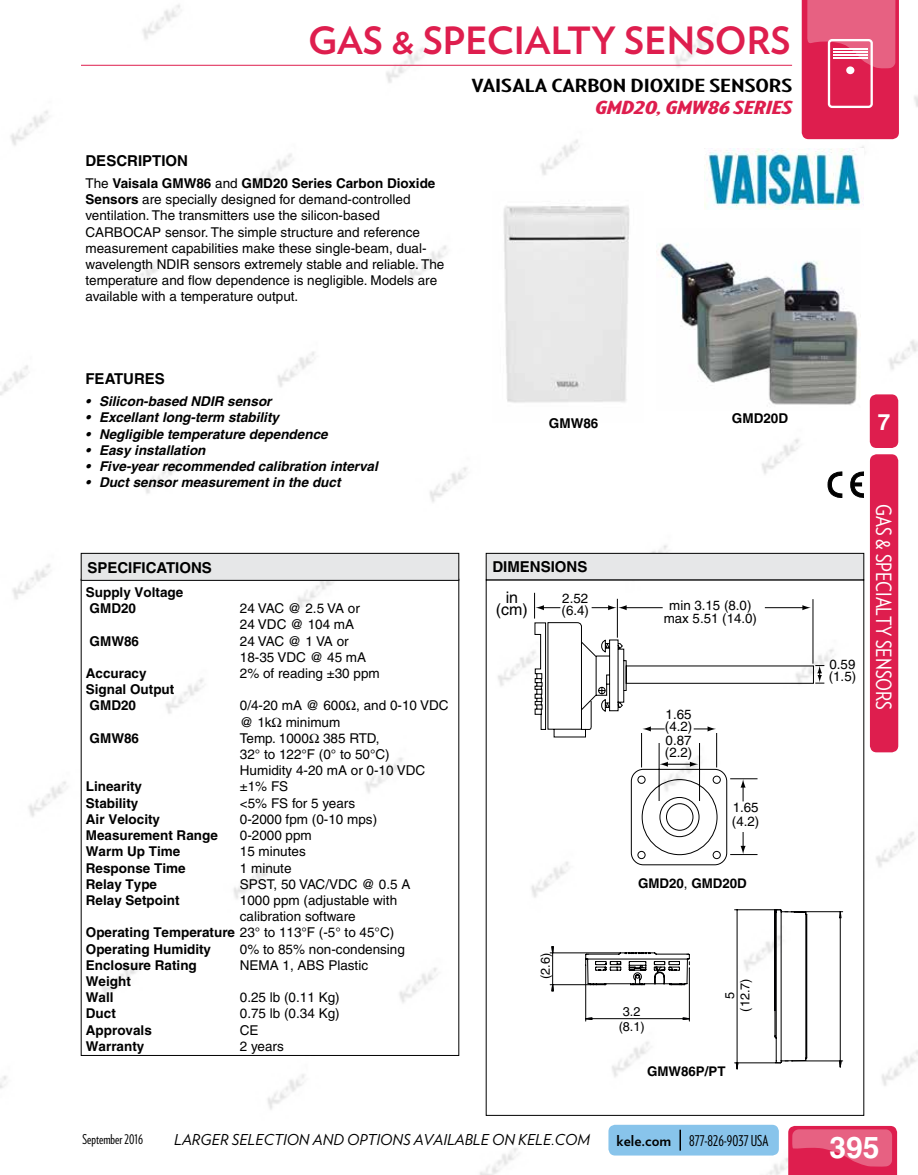
<style>
.page{position:relative;width:918px;height:1175px;background:#fff}
.page>*{position:absolute;margin:0;border:0;box-sizing:border-box;transform-origin:0 0}
.t1{font:700 37.5px "Verlag";color:#de1e4e}
.t2{font:700 30px "Helvetica";color:#fff}
.t3{font:700 22.5px "Helvetica";color:#fff}
.t4{font:21px "Verlag Condensed";color:#fff}
.t5{font:700 18px "Verlag Compressed";color:#000;scale:1.63 1}
.t6{font:italic 900 18px "Verlag Compressed";color:#de1e4e;scale:1.47 1}
.t7{font:16.05px/12px "Helvetica";color:#000;text-align:center}
.t8{font:italic 15px "Verlag";color:#000}
.t9{font:700 15px "Helvetica";color:#000}
.t10{font:15px "Verlag Compressed";color:#000}
.t11{font:13.5px/16.2px "Helvetica";color:#000}
.t12{font:700 13.5px/16.2px "Helvetica";color:#000}
.t13{font:italic 700 13.5px "Helvetica";color:#000}
.t14{font:13.5px "Verlag Compressed";color:#000}
.t15{font:13.35px/12px "Helvetica";color:#000}
.t16{font:700 13.35px "Helvetica";color:#000}
.t17{font:12.75px/15.3px "Helvetica";color:#000001;text-align:center}
.s1{font-weight:700}
.s2{font-weight:400}
.s3{font-family:"Verlag";font-weight:700}
</style>
<div class="page">
<img style="left:0;top:0;width:918px;height:1174px">
<div style="left:608px;top:1124px;width:171px;height:31px;background:#88c4eb;border-radius:7px"></div>
<hr style="left:679px;top:1129px;width:2px;height:21px;background:#000">
<div style="left:81px;top:1131px;width:89px;height:18px;background:#fff"></div>
<svg style="left:631px;top:768px;width:127px;height:97px"></svg>
<svg style="left:534px;top:592px;width:291px;height:176px"></svg>
<hr style="left:765px;top:607px;width:39px;height:1px;background:#000">
<svg style="left:802px;top:605px;width:9px;height:5px"></svg>
<hr style="left:625px;top:607px;width:38px;height:1px;background:#000">
<svg style="left:608px;top:605px;width:19px;height:5px"></svg>
<svg style="left:535px;top:605px;width:25px;height:5px"></svg>
<svg style="left:817px;top:665px;width:5px;height:17px"></svg>
<svg style="left:549px;top:910px;width:36px;height:158px"></svg>
<svg style="left:551px;top:946px;width:3px;height:7px"></svg>
<svg style="left:551px;top:983px;width:3px;height:8px"></svg>
<svg style="left:585px;top:908px;width:259px;height:162px"></svg>
<div style="left:486px;top:553px;width:378px;height:27px;background:#e6e7e8"></div>
<div style="left:486px;top:553px;width:378px;height:27px;border:1px solid #000"></div>
<img style="left:656px;top:228px;width:204px;height:182px">
<div style="left:81px;top:553px;width:378px;height:27px;background:#e6e7e8"></div>
<div style="left:81px;top:553px;width:378px;height:27px;border:1px solid #000"></div>
<svg style="left:828px;top:472px;width:14px;height:25px"></svg>
<svg style="left:850px;top:472px;width:14px;height:25px"></svg>
<img style="left:492px;top:191px;width:151px;height:231px">
<img style="left:705px;top:149px;width:159px;height:60px">
<hr style="left:81px;top:65px;width:711px;height:1px;background:#de1e4e">
<svg style="left:788px;top:1125px;width:109px;height:49px"></svg>
<div style="left:870px;top:394px;width:28px;height:54px;background:#de1e4e;border-radius:7px"></div>
<div style="left:870px;top:454px;width:28px;height:298px;background:#de1e4e;border-radius:7px"></div>
<svg style="left:802px;top:0;width:97px;height:139px"></svg>
<div style="left:828px;top:39px;width:45px;height:69px;border:2px solid #fff;border-radius:3px"></div>
<div style="left:846px;top:66px;width:8px;height:8px;background:#fff;border-radius:50%"></div>
<hr style="left:833px;top:48px;width:35px;height:2px;background:#fff">
<hr style="left:833px;top:52px;width:35px;height:1px;background:#fff">
<hr style="left:833px;top:55px;width:35px;height:1px;background:#fff">
<hr style="left:833px;top:58px;width:35px;height:1px;background:#fff">
<svg style="left:346px;top:701px;width:10px;height:9px"></svg>
<svg style="left:272px;top:717px;width:10px;height:9px"></svg>
<svg style="left:309px;top:733px;width:10px;height:10px"></svg>
<h1 class="t1" style="left:308px;top:18px;width:484px">GAS &amp; SPECIALTY SENSORS</h1>
<p class="t9" style="left:86px;top:151px;width:31px">Descriptio</p>
<p class="t9" style="left:177px;top:151px;width:12px">n</p>
<p class="t11" style="left:86px;top:175px;width:360px">The <span class="s1">Vaisala GMW86</span> and <span class="s1">GMD20 Series Carbon Dioxide Sensors</span> are specially designed for demand-controlled ventilation. The transmitters use the silicon-based CARBOCAP sensor. The simple structure and reference measurement capabilities make these single-beam, dual&shy;wavelength NDIR sensors extremely stable and reliable. The temperature and flow dependence is negligible. Models are available with a temperature output.</p>
<p class="t9" style="left:86px;top:369px;width:31px">Featur</p>
<p class="t9" style="left:145px;top:369px;width:20px">es</p>
<p class="t13" style="left:86px;top:393px;width:188px">• Silicon-based NDIR sensor</p>
<p class="t13" style="left:86px;top:409px;width:195px">• Excellant long-term stability</p>
<p class="t13" style="left:86px;top:425px;width:244px">• Negligible temperature dependence</p>
<p class="t13" style="left:86px;top:442px;width:122px">• Easy installation</p>
<p class="t13" style="left:86px;top:458px;width:294px">• Five-year recommended calibration interval</p>
<p class="t13" style="left:86px;top:474px;width:257px">• Duct sensor measurement in the duct</p>
<h3 class="t5" style="left:472px;top:75px;width:198px">VAISALA CARBON DIOXIDE SENSORS</h3>
<h3 class="t6" style="left:595px;top:96px;width:137px">GMD20, GMW86 SERIES</h3>
<p class="t12" style="left:549px;top:415px;width:51px">GMW86</p>
<p class="t12" style="left:732px;top:409px;width:58px">GMD20D</p>
<p class="t9" style="left:87px;top:558px;width:40px">Specificatio</p>
<p class="t9" style="left:191px;top:558px;width:21px">ns</p>
<p class="t12" style="left:86px;top:584px;width:99px">Supply Voltage<br>GMD20</p>
<p class="t11" style="left:240px;top:600px;width:122px">24 VAC @ 2.5 VA or<br>24 VDC @ 104 mA</p>
<p class="t12" style="left:90px;top:632px;width:51px">GMW86</p>
<p class="t11" style="left:240px;top:632px;width:128px">24 VAC @ 1 VA or<br>18-35 VDC @ 45 mA</p>
<p class="t12" style="left:86px;top:665px;width:62px">Accuracy</p>
<p class="t11" style="left:240px;top:665px;width:141px">2% of reading ±30 ppm</p>
<p class="t12" style="left:86px;top:681px;width:90px">Signal Output<br>GMD20</p>
<p class="t11" style="left:240px;top:697px;width:210px">0/4-20 mA @ 600 , and 0-10 VDC @ 1k minimum</p>
<p class="t12" style="left:90px;top:729px;width:51px">GMW86</p>
<p class="t11" style="left:240px;top:730px;width:187px">Temp. 1000 385 RTD,<br>32° to 122°F (0° to 50°C)<br>Humidity 4-20 mA or 0-10 VDC</p>
<p class="t12" style="left:86px;top:778px;width:58px">Linearity</p>
<p class="t11" style="left:240px;top:778px;width:50px">±1% FS</p>
<p class="t12" style="left:86px;top:794px;width:54px">Stability</p>
<p class="t11" style="left:240px;top:794px;width:117px">&lt;5% FS for 5 years</p>
<p class="t12" style="left:86px;top:810px;width:76px">Air Velocity</p>
<p class="t11" style="left:240px;top:811px;width:139px">0-2000 fpm (0-10 mps)</p>
<p class="t12" style="left:86px;top:827px;width:134px">Measurement Range</p>
<p class="t11" style="left:240px;top:827px;width:74px">0-2000 ppm</p>
<p class="t12" style="left:86px;top:843px;width:96px">Warm Up Time</p>
<p class="t11" style="left:240px;top:843px;width:67px">15 minutes</p>
<p class="t12" style="left:86px;top:859px;width:101px">Response Time</p>
<p class="t11" style="left:240px;top:859px;width:53px">1 minute</p>
<p class="t12" style="left:86px;top:875px;width:73px">Relay Type</p>
<p class="t11" style="left:240px;top:875px;width:172px">SPST, 50 VAC/VDC @ 0.5 A</p>
<p class="t12" style="left:86px;top:891px;width:95px">Relay Setpoint</p>
<p class="t11" style="left:240px;top:892px;width:159px">1000 ppm (adjustable with</p>
<p class="t11" style="left:240px;top:908px;width:117px">calibration software</p>
<p class="t11" style="left:86px;top:924px;width:310px"><span class="s1">Operating Temperature</span> 23° to 113°F (-5° to 45°C)</p>
<p class="t12" style="left:86px;top:940px;width:127px">Operating Humidity</p>
<p class="t11" style="left:240px;top:940px;width:167px">0% to 85% non-condensing</p>
<p class="t12" style="left:86px;top:956px;width:113px">Enclosure Rating</p>
<p class="t11" style="left:240px;top:956px;width:130px">NEMA 1, ABS Plastic</p>
<p class="t12" style="left:86px;top:972px;width:46px">Weight<br>Wall</p>
<p class="t11" style="left:240px;top:989px;width:101px">0.25 lb (0.11 Kg)</p>
<p class="t12" style="left:86px;top:1005px;width:31px">Duct</p>
<p class="t11" style="left:240px;top:1005px;width:101px">0.75 lb (0.34 Kg)</p>
<p class="t12" style="left:86px;top:1021px;width:68px">Approvals</p>
<p class="t11" style="left:240px;top:1021px;width:20px">CE</p>
<p class="t12" style="left:86px;top:1037px;width:60px">Warranty</p>
<p class="t11" style="left:240px;top:1037px;width:45px">2 years</p>
<p class="t9" style="left:492px;top:558px;width:97px">DIMENSIONS</p>
<p class="t7" style="left:496px;top:591px;width:33px">in (cm)</p>
<p class="t15" style="left:664px;top:598px;width:95px;line-height:13.4px;text-align:center">min 3.15 (8.0) max 5.51 (14.0)</p>
<p class="t15" style="left:562px;top:592px;width:29px">2.52 (6.4)</p>
<p class="t15" style="left:665px;top:708px;width:29px">1.65 (4.2)</p>
<p class="t15" style="left:665px;top:734px;width:29px">0.87 (2.2)</p>
<p class="t15" style="left:732px;top:801px;width:29px;line-height:13.4px">1.65 (4.2)</p>
<p class="t17" style="left:538px;top:979px;width:28px;rotate:-90deg">(2.6)</p>
<p class="t16" style="left:638px;top:874px;width:110px">GMD20<span class="s2">,</span> GMD20D</p>
<p class="t17" style="left:619px;top:1003px;width:28px">3.2 (8.1)</p>
<p class="t17" style="left:722px;top:1011px;width:35px;rotate:-90deg">5 (12.7)</p>
<p class="t16" style="left:647px;top:1063px;width:80px">GMW86P/PT</p>
<p class="t14" style="left:82px;top:1131px;width:62px">September 2016</p>
<p class="t8" style="left:174px;top:1130px;width:417px">LARGER SELECTION AND OPTIONS AVAILABLE ON KELE.COM</p>
<p class="t10" style="left:617px;top:1131px;width:153px"><span class="s3">kele.com</span> 877-826-9037 USA</p>
<h3 class="t3" style="left:878px;top:408px;width:14px">7</h3>
<p class="t15" style="left:829px;top:658px;width:29px">0.59 (1.5)</p>
<h3 class="t4" style="left:896px;top:504px;width:207px;rotate:90deg">GAS &amp; SPECIALTY SENSORS</h3>
<h2 class="t2" style="left:829px;top:1129px;width:52px">395</h2>
</div>
